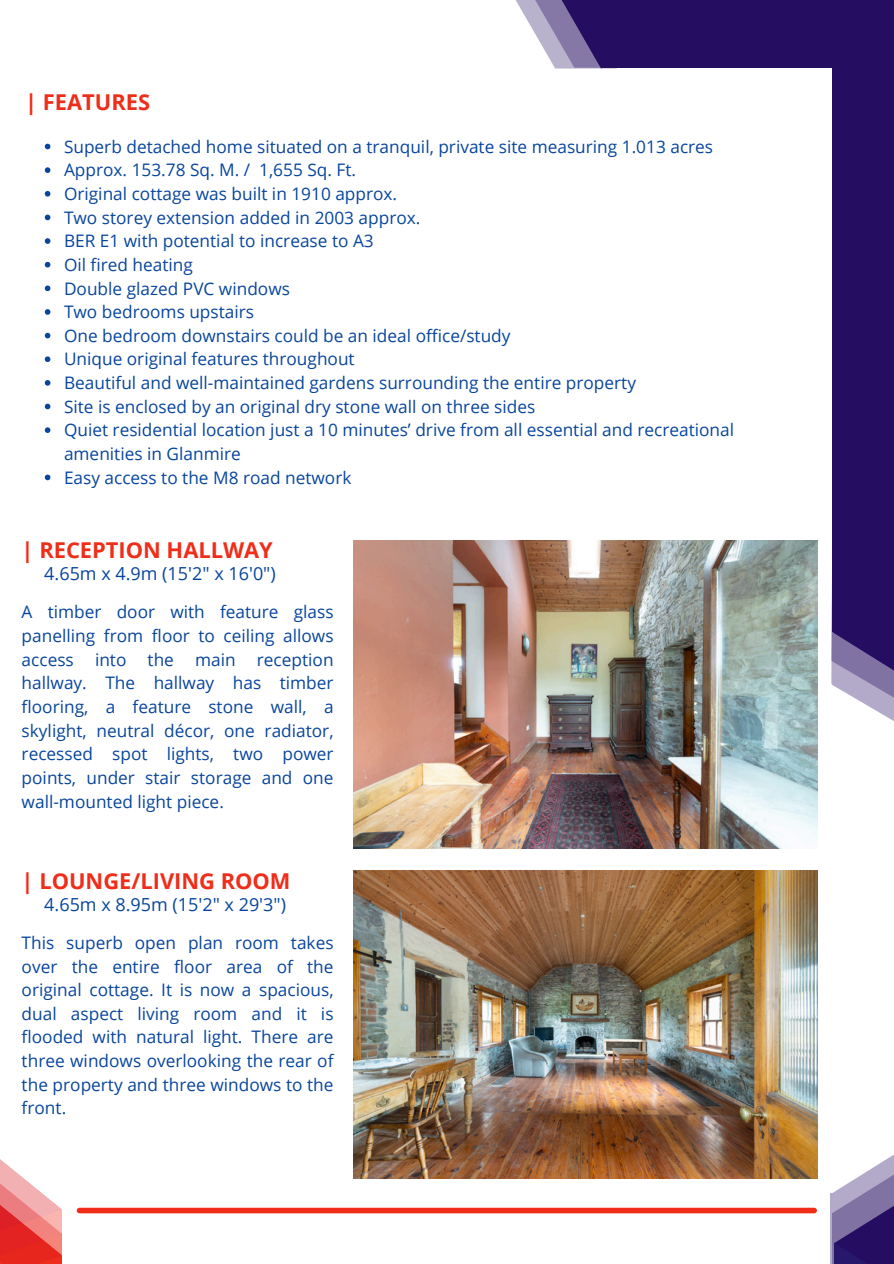
<style>
.page{position:relative;width:894px;height:1264px;background:#fff}
.page>*{position:absolute;margin:0;border:0;box-sizing:border-box;transform-origin:0 0}
.t1{font:700 21.9px "Open Sans";color:#ef2d19}
.t2{font:18px "Open Sans";color:#08459d}
.t3{font:17.25px/23.7px "Open Sans";color:#08459d;text-align:justify}
</style>
<div class="page">
<svg style="left:515px;top:0;width:13px;height:21px"></svg>
<svg style="left:528px;top:0;width:27px;height:68px;fill:#b9b2cd"></svg>
<div style="left:602px;top:0;width:291px;height:68px;background:#250e62"></div>
<svg style="left:831px;top:585px;width:62px;height:136px"></svg>
<div style="left:832px;top:0;width:61px;height:631px;background:#250e62"></div>
<svg style="left:832px;top:631px;width:61px;height:60px"></svg>
<svg style="left:555px;top:0;width:62px;height:69px"></svg>
<svg style="left:830px;top:1155px;width:63px;height:108px"></svg>
<div style="left:79px;top:1207px;width:735px;height:6px;background:#ef2d19"></div>
<svg style="left:0;top:1159px;width:62px;height:104px"></svg>
<svg style="left:45px;top:144px;width:5px;height:5px"></svg>
<svg style="left:45px;top:167px;width:5px;height:6px"></svg>
<svg style="left:45px;top:191px;width:5px;height:6px"></svg>
<svg style="left:45px;top:215px;width:5px;height:5px"></svg>
<svg style="left:45px;top:238px;width:5px;height:6px"></svg>
<svg style="left:45px;top:262px;width:5px;height:5px"></svg>
<svg style="left:45px;top:285px;width:5px;height:6px"></svg>
<svg style="left:45px;top:309px;width:5px;height:6px"></svg>
<svg style="left:45px;top:333px;width:5px;height:5px"></svg>
<svg style="left:45px;top:356px;width:5px;height:6px"></svg>
<svg style="left:45px;top:380px;width:5px;height:6px"></svg>
<svg style="left:45px;top:404px;width:5px;height:5px"></svg>
<svg style="left:45px;top:427px;width:5px;height:6px"></svg>
<svg style="left:45px;top:474px;width:5px;height:6px"></svg>
<img style="left:354px;top:540px;width:462px;height:308px">
<img style="left:354px;top:871px;width:462px;height:307px">
<p class="t1" style="left:25px;top:87px;width:126px">| FEATURES</p>
<p class="t3" style="left:64px;top:134px;width:650px">Superb detached home situated on a tranquil, private site measuring 1.013 acres</p>
<h1 class="t3" style="left:64px;top:158px;width:293px">Approx. 153.78 Sq. M. / 1,655 Sq. Ft.</h1>
<p class="t3" style="left:64px;top:181px;width:334px">Original cottage was built in 1910 approx.</p>
<p class="t3" style="left:64px;top:205px;width:358px">Two storey extension added in 2003 approx.</p>
<p class="t3" style="left:64px;top:229px;width:311px">BER E1 with potential to increase to A3</p>
<p class="t3" style="left:64px;top:252px;width:130px">Oil fired heating</p>
<p class="t3" style="left:64px;top:276px;width:227px">Double glazed PVC windows</p>
<p class="t3" style="left:64px;top:299px;width:191px">Two bedrooms upstairs</p>
<p class="t3" style="left:64px;top:323px;width:448px">One bedroom downstairs could be an ideal office/study</p>
<p class="t3" style="left:64px;top:347px;width:292px">Unique original features throughout</p>
<p class="t3" style="left:64px;top:370px;width:573px">Beautiful and well-maintained gardens surrounding the entire property</p>
<p class="t3" style="left:64px;top:394px;width:472px">Site is enclosed by an original dry stone wall on three sides</p>
<p class="t3" style="left:64px;top:418px;width:671px">Quiet residential location just a 10 minutes’ drive from all essential and recreational amenities in Glanmire</p>
<p class="t3" style="left:64px;top:465px;width:289px">Easy access to the M8 road network</p>
<h1 class="t1" style="left:22px;top:535px;width:253px">| RECEPTION HALLWAY</h1>
<p class="t2" style="left:44px;top:561px;width:233px">4.65m x 4.9m (15'2" x 16'0")</p>
<p class="t3" style="left:22px;top:600px;width:313px">A timber door with feature glass panelling from floor to ceiling allows access into the main reception hallway. The hallway has timber flooring, a feature stone wall, a skylight, neutral décor, one radiator, recessed spot lights, two power points, under stair storage and one wall-mounted light piece.</p>
<h1 class="t1" style="left:22px;top:865px;width:270px">| LOUNGE/LIVING ROOM</h1>
<p class="t2" style="left:44px;top:891px;width:243px">4.65m x 8.95m (15'2" x 29'3")</p>
<p class="t3" style="left:22px;top:930px;width:313px">This superb open plan room takes over the entire floor area of the original cottage. It is now a spacious, dual aspect living room and it is flooded with natural light. There are three windows overlooking the rear of the property and three windows to the front.</p>
</div>
